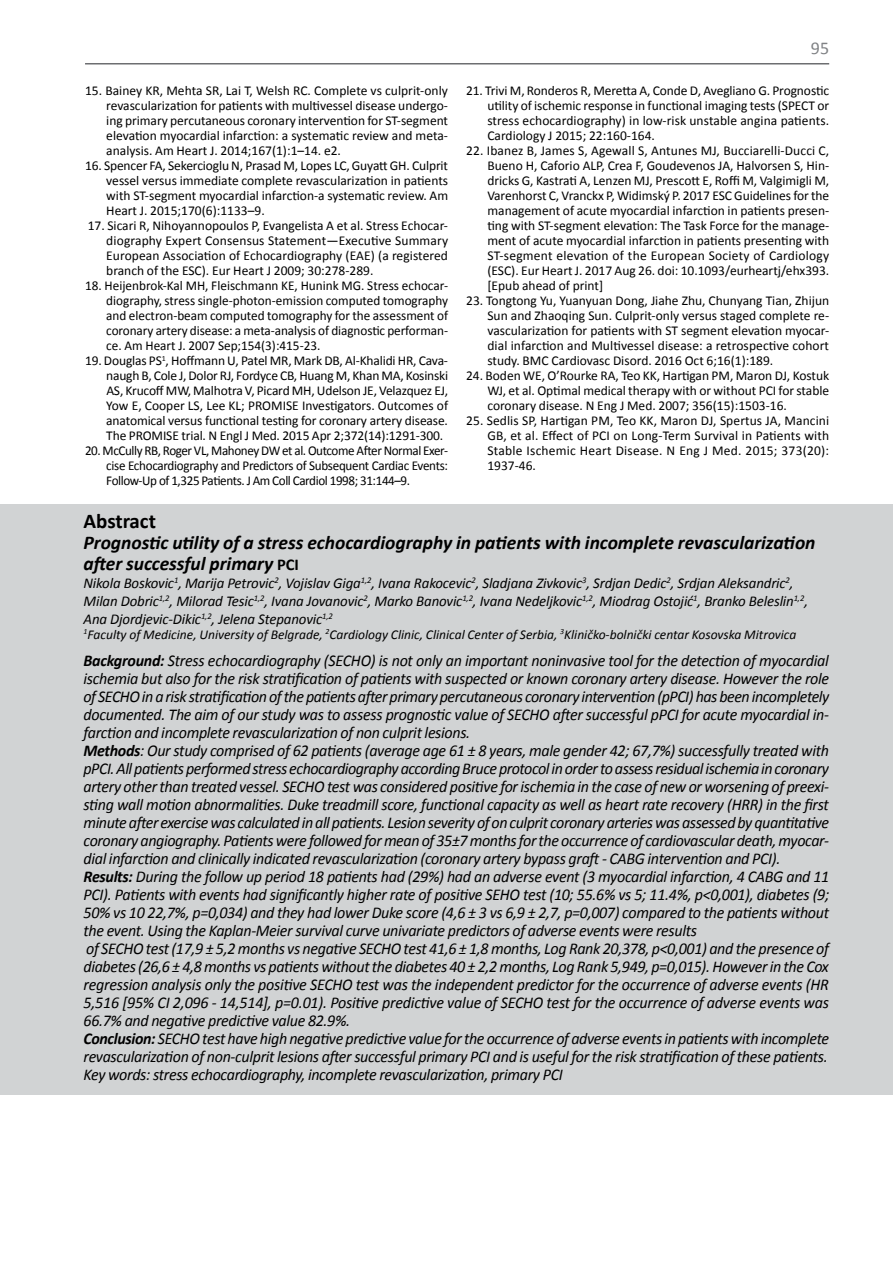
<style>
.page{position:relative;width:893px;height:1263px;background:#fff}
.page>*{position:absolute;margin:0;border:0;box-sizing:border-box;transform-origin:0 0}
.t1{font:700 21px "Calibri";letter-spacing:-.005em;color:#000}
.t2{font:italic 700 19.5px/21px "Calibri";color:#000}
.t3{font:18px "Calibri";color:#808285}
.t4{font:italic 16.5px/18px "Calibri";letter-spacing:-.02em;color:#000}
.t5{font:italic 15px/18px "Calibri";letter-spacing:-.01em;color:#000}
.t6{font:13.5px/15px "Calibri";color:#000;text-align:justify}
.t7{font:italic 13.5px "Calibri";color:#000}
.s1{font-style:normal;font-size:16.5px}
.s2{font-weight:700}
</style>
<div class="page">
<hr style="left:85px;top:63px;width:744px;height:2px;background:#6d6e71">
<div style="left:0;top:505px;width:893px;height:590px;background:#d1d3d4"></div>
<p class="t6" style="left:106px;top:83px;width:343px;text-indent:-21px">15. Bainey KR, Mehta SR, Lai T, Welsh RC. Complete vs culprit-only revascularization for patients with multivessel disease undergo&shy;ing primary percutaneous coronary intervention for ST-segment elevation myocardial infarction: a systematic review and meta&shy;analysis. Am Heart J. 2014;167(1):1–14. e2.</p>
<p class="t6" style="left:106px;top:158px;width:343px;text-indent:-21px">16. Spencer FA, Sekercioglu N, Prasad M, Lopes LC, Guyatt GH. Culprit vessel versus immediate complete revascularization in patients with ST-segment myocardial infarction-a systematic review. Am Heart J. 2015;170(6):1133–9.</p>
<p class="t6" style="left:106px;top:218px;width:343px;text-indent:-19px">17. Sicari R, Nihoyannopoulos P, Evangelista A et al. Stress Echocar&shy;diography Expert Consensus Statement—Executive Summary European Association of Echocardiography (EAE) (a registered branch of the ESC). Eur Heart J 2009; 30:278-289.</p>
<p class="t6" style="left:106px;top:278px;width:343px;text-indent:-21px">18. Heijenbrok-Kal MH, Fleischmann KE, Hunink MG. Stress echocar&shy;diography, stress single-photon-emission computed tomography and electron-beam computed tomography for the assessment of coronary artery disease: a meta-analysis of diagnostic performan&shy;ce. Am Heart J. 2007 Sep;154(3):415-23.</p>
<p class="t6" style="left:106px;top:353px;width:343px;text-indent:-21px">19. Douglas PS<sup>1</sup>, Hoffmann U, Patel MR, Mark DB, Al-Khalidi HR, Cava&shy;naugh B, Cole J, Dolor RJ, Fordyce CB, Huang M, Khan MA, Kosinski AS, Krucoff MW, Malhotra V, Picard MH, Udelson JE, Velazquez EJ, Yow E, Cooper LS, Lee KL; PROMISE Investigators. Outcomes of anatomical versus functional testing for coronary artery disease.<br>The PROMISE trial. N Engl J Med. 2015 Apr 2;372(14):1291-300.</p>
<p class="t6" style="left:106px;top:443px;width:343px;text-indent:-21px">20. McCully RB, Roger VL, Mahoney DW et al. Outcome After Normal Exer&shy;cise Echocardiography and Predictors of Subsequent Cardiac Events:<br>Follow-Up of 1,325 Patients. J Am Coll Cardiol 1998; 31:144–9.</p>
<h3 class="t3" style="left:811px;top:37px;width:20px">95</h3>
<p class="t6" style="left:487px;top:83px;width:343px;text-indent:-21px">21. Trivi M, Ronderos R, Meretta A, Conde D, Avegliano G. Prognostic utility of ischemic response in functional imaging tests (SPECT or stress echocardiography) in low-risk unstable angina patients.<br>Cardiology J 2015; 22:160-164.</p>
<p class="t6" style="left:487px;top:143px;width:343px;text-indent:-21px">22. Ibanez B, James S, Agewall S, Antunes MJ, Bucciarelli-Ducci C, Bueno H, Caforio ALP, Crea F, Goudevenos JA, Halvorsen S, Hin&shy;dricks G, Kastrati A, Lenzen MJ, Prescott E, Roffi M, Valgimigli M, Varenhorst C, Vranckx P, Widimský P. 2017 ESC Guidelines for the management of acute myocardial infarction in patients presen&shy;ting with ST-segment elevation: The Task Force for the manage&shy;ment of acute myocardial infarction in patients presenting with ST-segment elevation of the European Society of Cardiology (ESC). Eur Heart J. 2017 Aug 26. doi: 10.1093/eurheartj/ehx393. [Epub ahead of print]</p>
<p class="t6" style="left:487px;top:293px;width:343px;text-indent:-21px">23. Tongtong Yu, Yuanyuan Dong, Jiahe Zhu, Chunyang Tian, Zhijun Sun and Zhaoqing Sun. Culprit-only versus staged complete re&shy;vascularization for patients with ST segment elevation myocar&shy;dial infarction and Multivessel disease: a retrospective cohort study. BMC Cardiovasc Disord. 2016 Oct 6;16(1):189.</p>
<p class="t6" style="left:487px;top:368px;width:343px;text-indent:-21px">24. Boden WE, O’Rourke RA, Teo KK, Hartigan PM, Maron DJ, Kostuk WJ, et al. Optimal medical therapy with or without PCI for stable coronary disease. N Eng J Med. 2007; 356(15):1503-16.</p>
<p class="t6" style="left:487px;top:413px;width:343px;text-indent:-21px">25. Sedlis SP, Hartigan PM, Teo KK, Maron DJ, Spertus JA, Mancini GB, et al. Effect of PCI on Long-Term Survival in Patients with Stable Ischemic Heart Disease. N Eng J Med. 2015; 373(20):<br>1937-46.</p>
<h1 class="t1" style="left:84px;top:507px;width:74px">Abstract</h1>
<h2 class="t2" style="left:84px;top:532px;width:733px">Prognostic utility of a stress echocardiography in patients with incomplete revascularization after successful primary <span class="s1">PCI</span></h2>
<p class="t5" style="left:84px;top:573px;width:726px">Nikola Boskovic<sup>1</sup>, Marija Petrovic<sup>2</sup>, Vojislav Giga<sup>1,2</sup>, Ivana Rakocevic<sup>2</sup>, Sladjana Zivkovic<sup>3</sup>, Srdjan Dedic<sup>2</sup>, Srdjan Aleksandric<sup>2</sup>,<br>Milan Dobric<sup>1,2</sup>, Milorad Tesic<sup>1,2</sup>, Ivana Jovanovic<sup>2</sup>, Marko Banovic<sup>1,2</sup>, Ivana Nedeljkovic<sup>1,2</sup>, Miodrag Ostojić<sup>1</sup>, Branko Beleslin<sup>1,2</sup>,<br>Ana Djordjevic-Dikic<sup>1,2</sup>, Jelena Stepanovic<sup>1,2</sup></p>
<p class="t7" style="left:84px;top:625px;width:714px"><sup>1</sup>Faculty of Medicine, University of Belgrade, <sup>2</sup>Cardiology Clinic, Clinical Center of Serbia, <sup>3</sup>Kliničko-bolnički centar Kosovska Mitrovica</p>
<p class="t4" style="left:84px;top:650px;width:747px"><span class="s2">Background:</span> Stress echocardiography (SECHO) is not only an important noninvasive tool for the detection of myocardial ischemia but also for the risk stratification of patients with suspected or known coronary artery disease. However the role of SECHO in a risk stratification of the patients after primary percutaneous coronary intervention (pPCI) has been incompletely documented. The aim of our study was to assess prognostic value of SECHO after successful pPCI for acute myocardial in&shy;farction and incomplete revascularization of non culprit lesions.<br><span class="s2">Methods</span>: Our study comprised of 62 patients (average age 61 ± 8 years, male gender 42; 67,7%) successfully treated with pPCI. All patients performed stress echocardiography according Bruce protocol in order to assess residual ischemia in coronary artery other than treated vessel. SECHO test was considered positive for ischemia in the case of new or worsening of preexi&shy;sting wall motion abnormalities. Duke treadmill score, functional capacity as well as heart rate recovery (HRR) in the first minute after exercise was calculated in all patients. Lesion severity of on culprit coronary arteries was assessed by quantitative coronary angiography. Patients were followed for mean of 35±7 months for the occurrence of cardiovascular death, myocar&shy;dial infarction and clinically indicated revascularization (coronary artery bypass graft - CABG intervention and PCI).<br><span class="s2">Results:</span> During the follow up period 18 patients had (29%) had an adverse event (3 myocardial infarction, 4 CABG and 11<br>PCI). Patients with events had significantly higher rate of positive SEHO test (10; 55.6% vs 5; 11.4%, p&lt;0,001), diabetes (9; 50% vs 10 22,7%, p=0,034) and they had lower Duke score (4,6 ± 3 vs 6,9 ± 2,7, p=0,007) compared to the patients without the event. Using the Kaplan-Meier survival curve univariate predictors of adverse events were results<br>of SECHO test (17,9 ± 5,2 months vs negative SECHO test 41,6 ± 1,8 months, Log Rank 20,378, p&lt;0,001) and the presence of diabetes (26,6 ± 4,8 months vs patients without the diabetes 40 ± 2,2 months, Log Rank 5,949, p=0,015). However in the Cox regression analysis only the positive SECHO test was the independent predictor for the occurrence of adverse events (HR 5,516 [95% CI 2,096 - 14,514], p=0.01). Positive predictive value of SECHO test for the occurrence of adverse events was 66.7% and negative predictive value 82.9%.<br><span class="s2">Conclusion:</span> SECHO test have high negative predictive value for the occurrence of adverse events in patients with incomplete revascularization of non-culprit lesions after successful primary PCI and is useful for the risk stratification of these patients.<br>Key words: stress echocardiography, incomplete revascularization, primary PCI</p>
</div>
